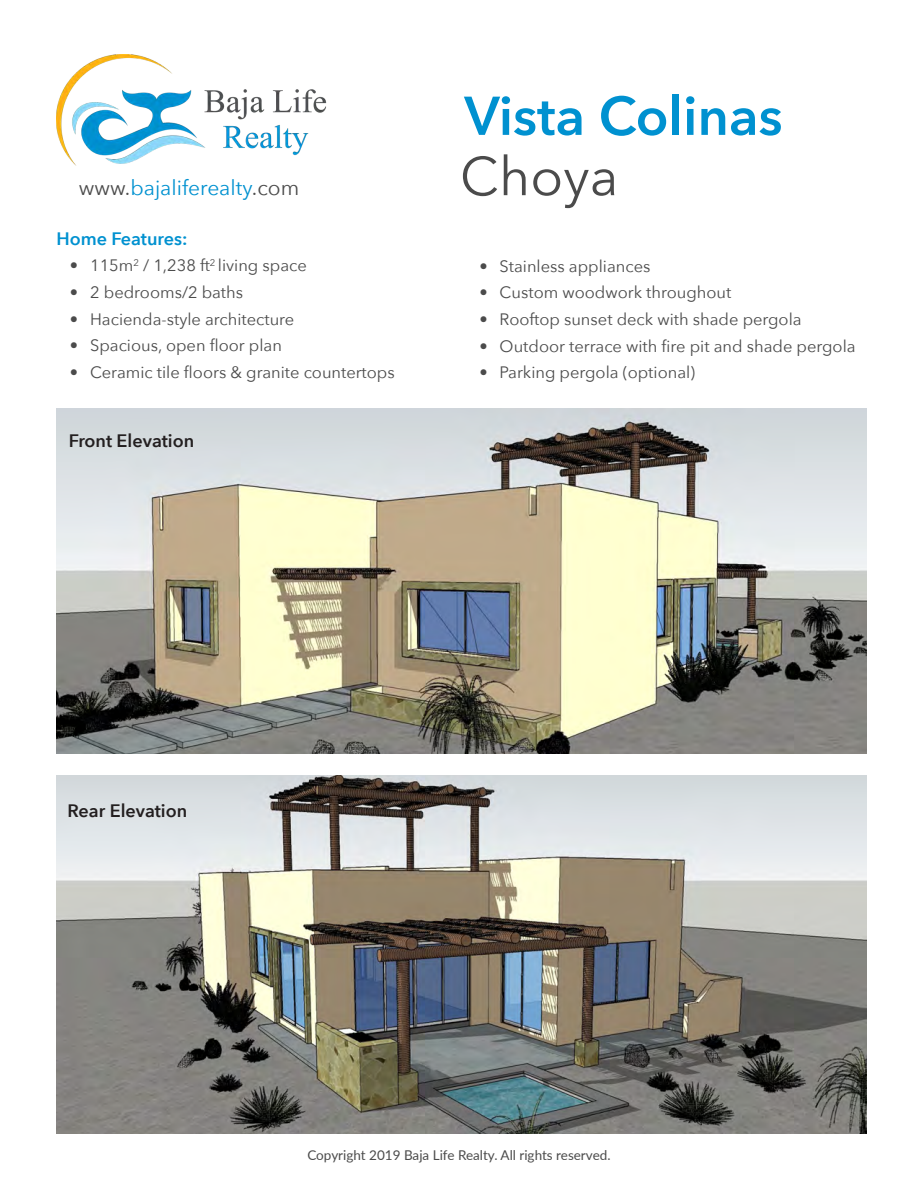
<style>
.page{position:relative;width:918px;height:1188px;background:#fff}
.page>*{position:absolute;margin:0;border:0;box-sizing:border-box;transform-origin:0 0}
.t1{font:600 54px "Avenir Next";color:#0091d0}
.t2{font:54px "Avenir Next";color:#4b4b4b}
.t3{font:21px "Avenir Next";color:#0091d0}
.Subhead{font:600 18px "Avenir Next";color:#231f20}
.Subhead-2{font:600 18px "Avenir Next";color:#0091d0}
.t4{font:16.5px "Avenir Next";color:#4b4b4b}
.t5{font:13.5px "Lato";color:#4b4b4b}
.s1{color:#4b4b4b}
</style>
<div class="page">
<img style="left:56px;top:775px;width:810px;height:359px">
<img style="left:56px;top:409px;width:810px;height:344px">
<img style="left:56px;top:54px;width:270px;height:111px">
<p class="t3" style="left:79px;top:170px;width:222px"><span class="s1">www.</span>bajaliferealty<span class="s1">.com</span></p>
<p class="Subhead-2" style="left:56px;top:223px;width:133px">Home Features:</p>
<p class="t4" style="left:70px;top:252px;width:238px">• 115m<sup>2</sup> / 1,238 ft<sup>2</sup> living space</p>
<p class="t4" style="left:70px;top:278px;width:175px">• 2 bedrooms/2 baths</p>
<p class="t4" style="left:70px;top:305px;width:226px">• Hacienda-style architecture</p>
<p class="t4" style="left:70px;top:331px;width:214px">• Spacious, open floor plan</p>
<p class="t4" style="left:70px;top:358px;width:326px">• Ceramic tile floors &amp; granite countertops</p>
<p class="Subhead" style="left:69px;top:425px;width:127px">Front Elevation</p>
<p class="t1" style="left:464px;top:70px;width:320px">Vista Colinas</p>
<p class="t2" style="left:460px;top:131px;width:160px">Choya</p>
<p class="t4" style="left:479px;top:252px;width:173px">• Stainless appliances</p>
<p class="t4" style="left:479px;top:279px;width:254px">• Custom woodwork throughout</p>
<p class="t4" style="left:479px;top:305px;width:324px">• Rooftop sunset deck with shade pergola</p>
<p class="t4" style="left:479px;top:332px;width:378px">• Outdoor terrace with fire pit and shade pergola</p>
<p class="t4" style="left:479px;top:358px;width:217px">• Parking pergola (optional)</p>
<p class="Subhead" style="left:67px;top:795px;width:121px">Rear Elevation</p>
<p class="t5" style="left:307px;top:1145px;width:305px">Copyright 2019 Baja Life Realty. All rights reserved.</p>
</div>
